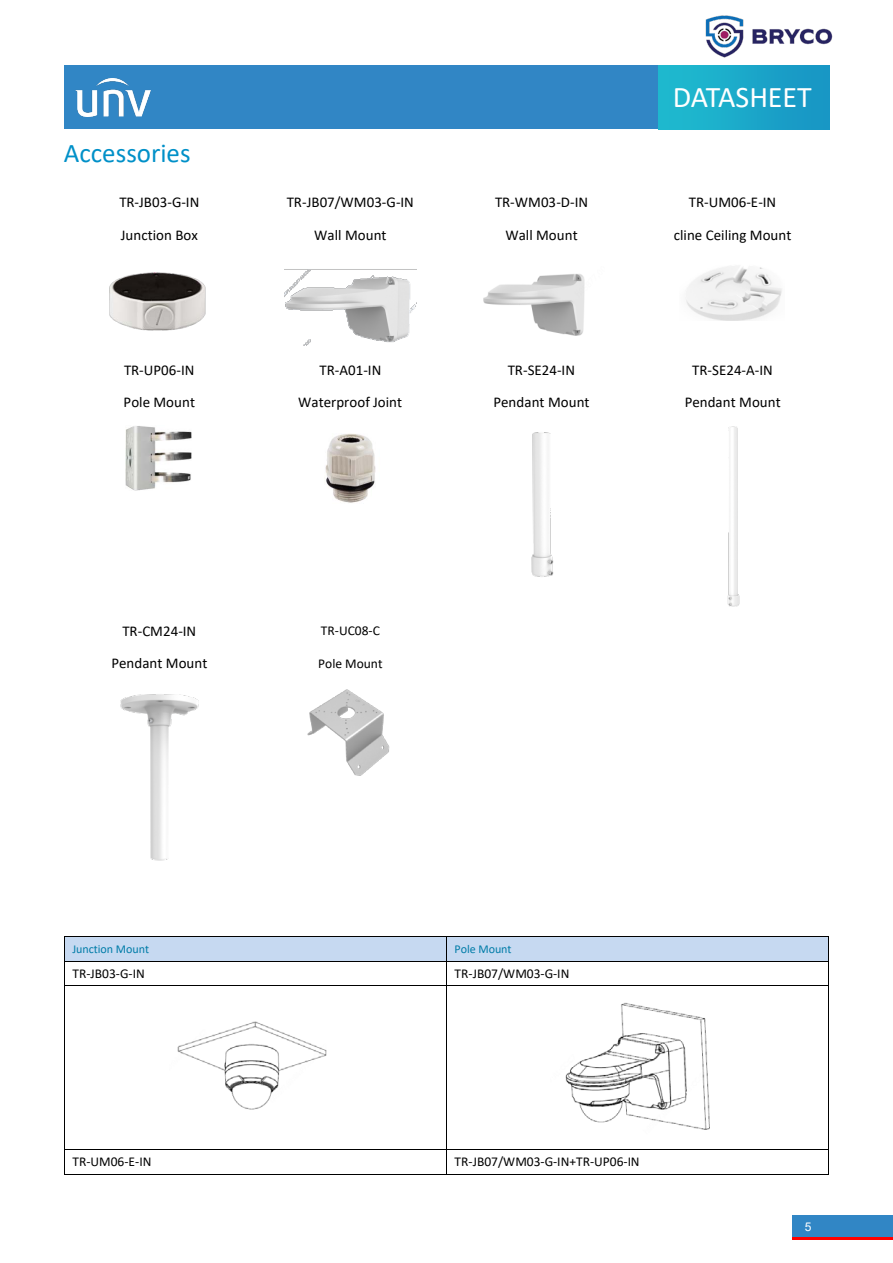
<style>
.page{position:relative;width:893px;height:1263px;background:#fff}
.page>*{position:absolute;margin:0;border:0;box-sizing:border-box;transform-origin:0 0}
.t1{font:30px "Calibri";letter-spacing:-.005em;color:#fff}
.t2{font:27px "Calibri";color:#0090c8}
.t3{font:15px "Calibri";color:#000}
.t4{font:13.5px "Calibri";color:#000}
.t5{font:12px "Calibri";letter-spacing:-.005em;color:#007ca8}
.t6{font:12px "Arial";color:#fff}
</style>
<div class="page">
<div style="left:792px;top:1219px;width:101px;height:21px;background:#f00"></div>
<div style="left:792px;top:1216px;width:101px;height:21px;background:#3186c5"></div>
<div style="left:64px;top:65px;width:625px;height:64px;background:#3186c5"></div>
<div style="left:658px;top:65px;width:171px;height:64px;background:linear-gradient(to right,#1fbccf,#1794c4)"></div>
<img style="left:659px;top:71px;width:166px;height:50px">
<img style="left:75px;top:78px;width:76px;height:38px">
<div style="left:65px;top:937px;width:7px;height:24px;background:#c6d9f1"></div>
<div style="left:438px;top:937px;width:8px;height:24px;background:#c6d9f1"></div>
<div style="left:72px;top:937px;width:366px;height:24px;background:#c6d9f1"></div>
<div style="left:447px;top:937px;width:7px;height:24px;background:#c6d9f1"></div>
<div style="left:821px;top:937px;width:7px;height:24px;background:#c6d9f1"></div>
<div style="left:454px;top:937px;width:367px;height:24px;background:#c6d9f1"></div>
<hr style="left:65px;top:936px;width:381px;height:1px;background:#000">
<hr style="left:447px;top:936px;width:382px;height:1px;background:#000">
<hr style="left:65px;top:961px;width:381px;height:1px;background:#000">
<hr style="left:447px;top:961px;width:382px;height:1px;background:#000">
<svg style="left:64px;top:936px;width:1px;height:50px"></svg>
<hr style="left:65px;top:985px;width:381px;height:1px;background:#000">
<svg style="left:446px;top:936px;width:1px;height:50px"></svg>
<hr style="left:447px;top:985px;width:382px;height:1px;background:#000">
<hr style="left:64px;top:986px;width:1px;height:163px;background:#000">
<hr style="left:446px;top:986px;width:1px;height:163px;background:#000">
<hr style="left:829px;top:986px;width:1px;height:163px;background:#000">
<hr style="left:65px;top:1149px;width:381px;height:1px;background:#000">
<hr style="left:447px;top:1149px;width:382px;height:1px;background:#000">
<svg style="left:64px;top:1149px;width:1px;height:26px"></svg>
<hr style="left:65px;top:1174px;width:381px;height:1px;background:#000">
<svg style="left:446px;top:1149px;width:1px;height:26px"></svg>
<hr style="left:447px;top:1174px;width:382px;height:1px;background:#000">
<img style="left:109px;top:272px;width:97px;height:59px">
<img style="left:284px;top:269px;width:133px;height:77px">
<img style="left:483px;top:274px;width:102px;height:62px">
<img style="left:686px;top:266px;width:96px;height:55px">
<img style="left:126px;top:426px;width:66px;height:65px">
<img style="left:325px;top:434px;width:51px;height:69px">
<img style="left:531px;top:432px;width:23px;height:145px">
<img style="left:727px;top:426px;width:13px;height:181px">
<img style="left:120px;top:694px;width:79px;height:167px">
<img style="left:307px;top:689px;width:83px;height:87px">
<img style="left:177px;top:1021px;width:150px;height:89px">
<img style="left:565px;top:1002px;width:145px;height:128px">
<img style="left:705px;top:15px;width:128px;height:43px">
<h1 class="t1" style="left:673px;top:77px;width:141px">DATASHEET</h1>
<h2 class="t2" style="left:64px;top:134px;width:128px">Accessories</h2>
<p class="t3" style="left:119px;top:192px;width:82px">TR-JB03-G-IN</p>
<p class="t3" style="left:287px;top:192px;width:129px">TR-JB07/WM03-G-IN</p>
<p class="t3" style="left:495px;top:192px;width:95px">TR-WM03-D-IN</p>
<p class="t3" style="left:689px;top:192px;width:89px">TR-UM06-E-IN</p>
<p class="t3" style="left:121px;top:224px;width:79px">Junction Box</p>
<p class="t3" style="left:314px;top:224px;width:74px">Wall Mount</p>
<p class="t3" style="left:505px;top:224px;width:74px">Wall Mount</p>
<p class="t3" style="left:674px;top:224px;width:119px">cline Ceiling Mount</p>
<p class="t3" style="left:124px;top:359px;width:72px">TR-UP06-IN</p>
<p class="t3" style="left:319px;top:359px;width:63px">TR-A01-IN</p>
<p class="t3" style="left:508px;top:359px;width:69px">TR-SE24-IN</p>
<p class="t3" style="left:692px;top:359px;width:82px">TR-SE24-A-IN</p>
<p class="t3" style="left:124px;top:392px;width:73px">Pole Mount</p>
<p class="t3" style="left:298px;top:392px;width:106px">Waterproof Joint</p>
<p class="t3" style="left:494px;top:392px;width:98px">Pendant Mount</p>
<p class="t3" style="left:685px;top:392px;width:98px">Pendant Mount</p>
<p class="t3" style="left:122px;top:620px;width:75px">TR-CM24-IN</p>
<p class="t4" style="left:321px;top:621px;width:61px">TR-UC08-C</p>
<p class="t3" style="left:111px;top:653px;width:98px">Pendant Mount</p>
<p class="t4" style="left:318px;top:654px;width:66px">Pole Mount</p>
<p class="t5" style="left:72px;top:941px;width:78px">Junction Mount</p>
<p class="t5" style="left:454px;top:941px;width:59px">Pole Mount</p>
<p class="t4" style="left:72px;top:964px;width:74px">TR-JB03-G-IN</p>
<p class="t4" style="left:455px;top:964px;width:116px">TR-JB07/WM03-G-IN</p>
<p class="t4" style="left:72px;top:1152px;width:81px">TR-UM06-E-IN</p>
<p class="t4" style="left:455px;top:1152px;width:187px">TR-JB07/WM03-G-IN+TR-UP06-IN</p>
<p class="t6" style="left:805px;top:1218px;width:8px">5</p>
</div>
